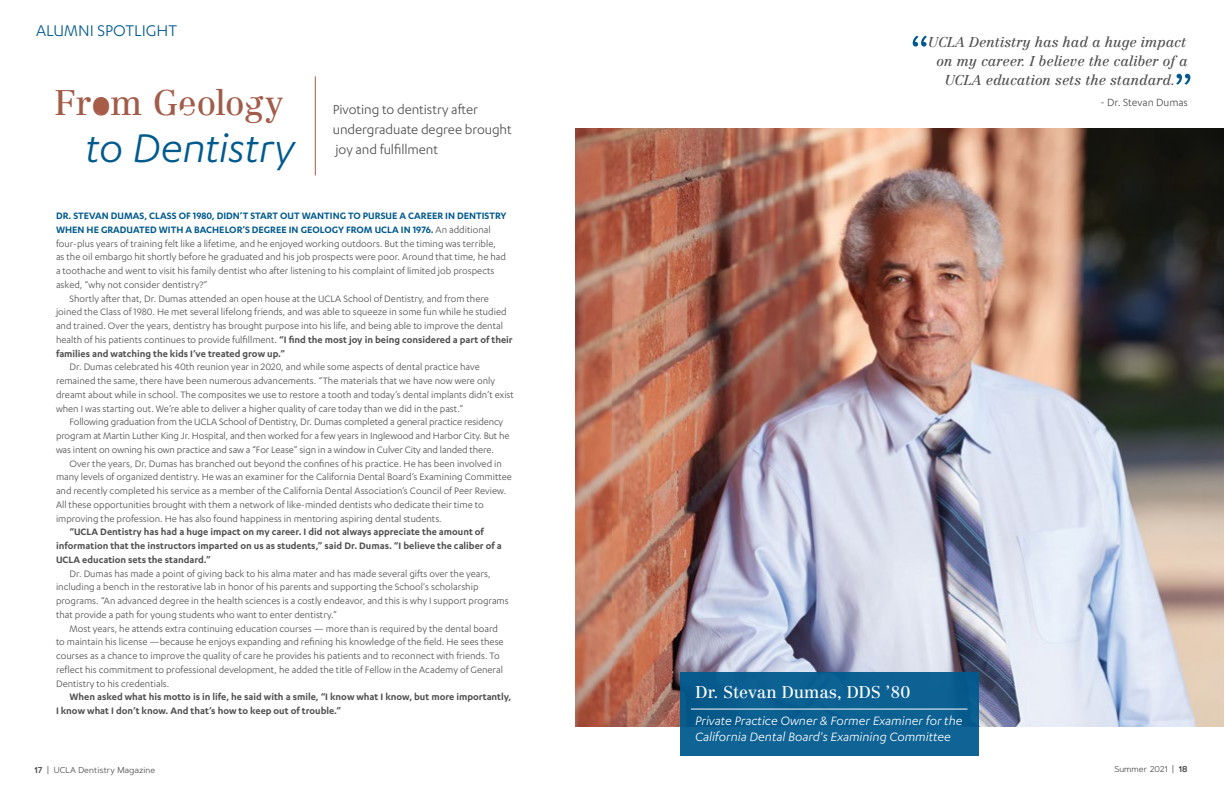
<style>
.page{position:relative;width:1224px;height:792px;background:#fff}
.page>*{position:absolute;margin:0;border:0;box-sizing:border-box;transform-origin:0 0}
.t1{font:italic 46px "Karbon";letter-spacing:-.01em;color:#005a8e}
.t2{font:35px "Centennial LT Pro";letter-spacing:-.01em;color:#a25c4a}
.t3{font:18px "Karbon";color:#005a8e}
.t4{font:16.8px "Centennial LT Pro";color:#fff}
.t5{font:15px/20px "Karbon";letter-spacing:-.005em;color:#4f4f51}
.t6{font:italic 14px/19px "Centennial LT Pro";color:#4f4f51;text-align:center}
.t7{font:italic 14px/16px "Karbon";color:#fff}
.t8{font:12px "Karbon";color:#4f4f51}
.t9{font:10.8px/13.7px "Karbon";color:#4f4f51}
.t10{font:600 10.8px/13.7px "Karbon";color:#4f4f51}
.t11{font:600 10.8px "Karbon";color:#005a8e}
.t12{font:8.5px "Artegra Sans";color:#4f4f51}
.s1{font-weight:400;color:#4f4f51}
.s2{font-weight:600}
</style>
<div class="page">
<img style="left:575px;top:129px;width:649px;height:598px">
<div style="left:680px;top:673px;width:298px;height:83px;background:#0d6293"></div>
<hr style="left:691px;top:709px;width:277px;height:1px;background:#fff">
<div style="left:95px;top:97px;width:13px;height:18px;background:#a75c47;border-radius:50%"></div>
<hr style="left:315px;top:76px;width:1px;height:100px;background:#a25c4a">
<svg style="left:913px;top:36px;width:14px;height:11px"></svg>
<svg style="left:1176px;top:74px;width:14px;height:11px"></svg>
<h3 class="t3" style="left:36px;top:21px;width:143px">ALUMNI SPOTLIGHT</h3>
<h2 class="t2" style="left:54px;top:81px;width:231px">From Geology</h2>
<h1 class="t1" style="left:86px;top:123px;width:211px">to Dentistry</h1>
<h3 class="t5" style="left:333px;top:99px;width:181px">Pivoting to dentistry after undergraduate degree brought joy and fulfillment</h3>
<p class="t11" style="left:56px;top:210px;width:452px">DR. STEVAN DUMAS, CLASS OF 1980, DIDN’T START OUT WANTING TO PURSUE A CAREER IN DENTISTRY</p>
<p class="t11" style="left:56px;top:224px;width:436px">WHEN HE GRADUATED WITH A BACHELOR’S DEGREE IN GEOLOGY FROM UCLA IN 1976. <span class="s1">An additional</span></p>
<p class="t9" style="left:56px;top:236px;width:441px">four-plus years of training felt like a lifetime, and he enjoyed working outdoors. But the timing was terrible,</p>
<p class="t9" style="left:56px;top:250px;width:452px">as the oil embargo hit shortly before he graduated and his job prospects were poor. Around that time, he had</p>
<p class="t9" style="left:56px;top:264px;width:440px">a toothache and went to visit his family dentist who after listening to his complaint of limited job prospects</p>
<p class="t9" style="left:56px;top:278px;width:153px">asked, “why not consider dentistry?”</p>
<p class="t9" style="left:70px;top:291px;width:421px">Shortly after that, Dr. Dumas attended an open house at the UCLA School of Dentistry, and from there</p>
<p class="t9" style="left:56px;top:305px;width:452px">joined the Class of 1980. He met several lifelong friends, and was able to squeeze in some fun while he studied</p>
<p class="t9" style="left:56px;top:319px;width:449px">and trained. Over the years, dentistry has brought purpose into his life, and being able to improve the dental</p>
<p class="t9" style="left:56px;top:333px;width:458px">health of his patients continues to provide fulfillment. <span class="s2">“I find the most joy in being considered a part of their</span></p>
<p class="t10" style="left:56px;top:346px;width:231px">families and watching the kids I’ve treated grow up.”</p>
<p class="t9" style="left:56px;top:360px;width:459px;text-indent:14px">Dr. Dumas celebrated his 40th reunion year in 2020, and while some aspects of dental practice have remained the same, there have been numerous advancements. “The materials that we have now were only dreamt about while in school. The composites we use to restore a tooth and today’s dental implants didn’t exist when I was starting out. We’re able to deliver a higher quality of care today than we did in the past.”</p>
<p class="t9" style="left:56px;top:415px;width:455px;text-indent:14px">Following graduation from the UCLA School of Dentistry, Dr. Dumas completed a general practice residency program at Martin Luther King Jr. Hospital, and then worked for a few years in Inglewood and Harbor City. But he was intent on owning his own practice and saw a “For Lease” sign in a window in Culver City and landed there.</p>
<p class="t9" style="left:56px;top:456px;width:457px;text-indent:14px">Over the years, Dr. Dumas has branched out beyond the confines of his practice. He has been involved in many levels of organized dentistry. He was an examiner for the California Dental Board’s Examining Committee and recently completed his service as a member of the California Dental Association’s Council of Peer Review.<br>All these opportunities brought with them a network of like-minded dentists who dedicate their time to improving the profession. He has also found happiness in mentoring aspiring dental students.</p>
<p class="t10" style="left:56px;top:525px;width:447px;text-indent:14px">“UCLA Dentistry has had a huge impact on my career. I did not always appreciate the amount of information that the instructors imparted on us as students,” said Dr. Dumas. “I believe the caliber of a<br>UCLA education sets the standard.”</p>
<p class="t9" style="left:56px;top:566px;width:454px;text-indent:14px">Dr. Dumas has made a point of giving back to his alma mater and has made several gifts over the years, including a bench in the restorative lab in honor of his parents and supporting the School's scholarship programs. “An advanced degree in the health sciences is a costly endeavor, and this is why I support programs that provide a path for young students who want to enter dentistry.”</p>
<p class="t9" style="left:56px;top:621px;width:449px;text-indent:14px">Most years, he attends extra continuing education courses — more than is required by the dental board to maintain his license —because he enjoys expanding and refining his knowledge of the field. He sees these courses as a chance to improve the quality of care he provides his patients and to reconnect with friends. To reflect his commitment to professional development, he added the title of Fellow in the Academy of General Dentistry to his credentials.</p>
<p class="t10" style="left:56px;top:690px;width:457px;text-indent:14px">When asked what his motto is in life, he said with a smile, “I know what I know, but more importantly,<br>I know what I don’t know. And that’s how to keep out of trouble.”</p>
<p class="t6" style="left:928px;top:32px;width:261px">UCLA Dentistry has had a huge impact on my career. I believe the caliber of a<br>UCLA education sets the standard.</p>
<p class="t8" style="left:1101px;top:96px;width:89px">- Dr. Stevan Dumas</p>
<h3 class="t4" style="left:696px;top:681px;width:216px">Dr. Stevan Dumas, DDS ’80</h3>
<p class="t7" style="left:695px;top:712px;width:269px">Private Practice Owner &amp; Former Examiner for the<br>California Dental Board's Examining Committee</p>
<p class="t12" style="left:35px;top:764px;width:122px"><span class="s2">17</span> | UCLA Dentistry Magazine</p>
<p class="t12" style="left:1114px;top:763px;width:75px">Summer 2021 | <span class="s2">18</span></p>
</div>
